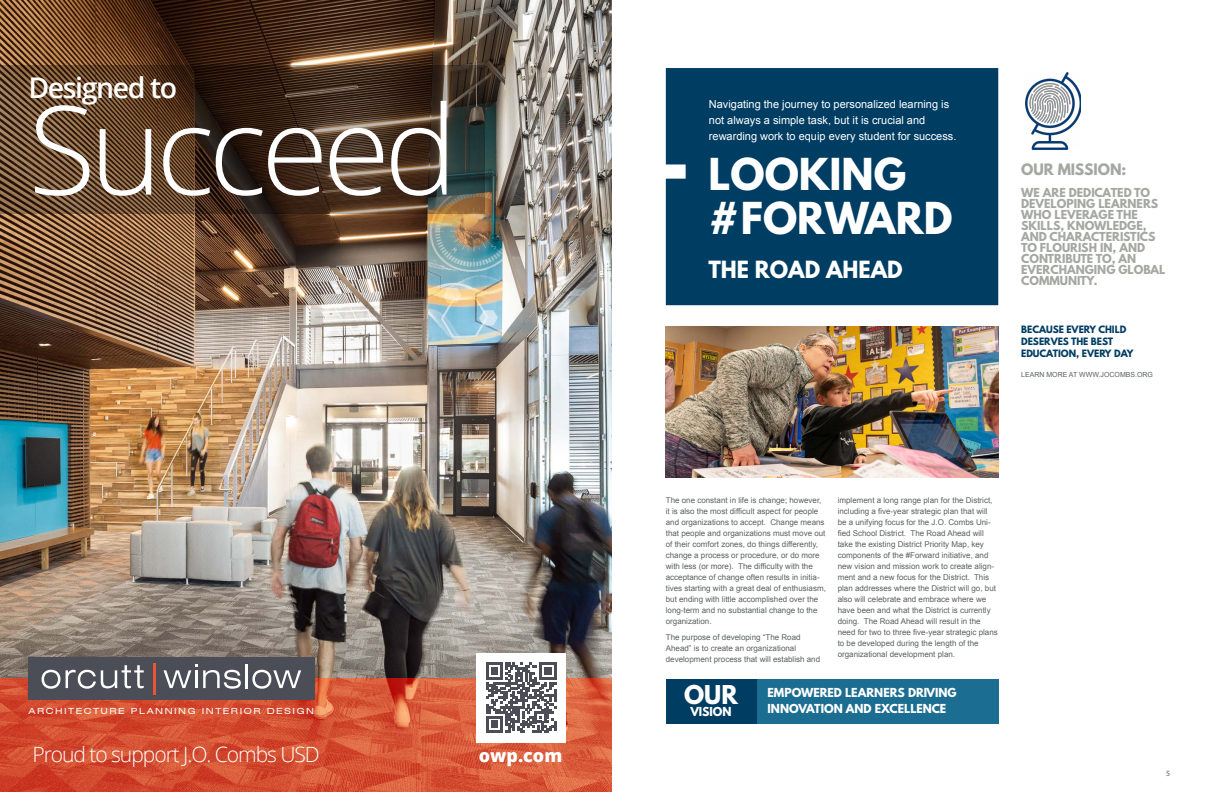
<style>
.page{position:relative;width:1224px;height:792px;background:#fff}
.page>*{position:absolute;margin:0;border:0;box-sizing:border-box;transform-origin:0 0}
.t1{font:300 123.4px "Open Sans";letter-spacing:-.05em;color:#fff}
.t2{font:700 39px/44px "League Spartan";color:#fff}
.t3{font:600 28.5px "Open Sans";letter-spacing:-.05em;color:#fff}
.t4{font:700 23px "League Spartan";color:#fff}
.t5{font:300 21.1px "Open Sans";letter-spacing:-.05em;color:#fff}
.t6{font:700 21px "League Spartan";color:#fff}
.t7{font:800 17.9px "Open Sans";color:#fff}
.t8{font:700 14px "League Spartan";color:#a5a8a1}
.t9{font:700 11px/11px "League Spartan";color:#a5a8a1}
.t10{font:11px/16px "Arial";color:#fff}
.t11{font:700 11px "League Spartan";color:#fff}
.t12{font:700 9px/12px "League Spartan";color:#003d63}
.t13{font:expanded 8.4px "Swiss 721 BT";letter-spacing:.16em;color:#fff;scale:1.1 1}
.t14{font:8px/11px "Arial";color:#5b615f}
.t15{font:8px "Myriad Pro";color:#5b615f}
.t16{font:7px "Arial";color:#5b615f}
</style>
<div class="page">
<div style="left:756px;top:679px;width:242px;height:45px;background:#1b6d92"></div>
<div style="left:666px;top:679px;width:90px;height:45px;background:#003d63"></div>
<div style="left:666px;top:68px;width:332px;height:237px;background:#003d63"></div>
<img style="left:0;top:0;width:611px;height:679px">
<svg style="left:0;top:679px;width:611px;height:113px;background:#d55234"></svg>
<svg style="left:0;top:65px;width:485px;height:149px;background:#4d3726"></svg>
<div style="left:28px;top:658px;width:286px;height:42px;background:#4b4e57"></div>
<hr style="left:154px;top:663px;width:2px;height:31px;background:#ea5532">
<svg style="left:42px;top:670px;width:18px;height:19px"></svg>
<svg style="left:66px;top:665px;width:78px;height:24px"></svg>
<svg style="left:164px;top:664px;width:77px;height:25px"></svg>
<hr style="left:245px;top:664px;width:3px;height:24px;background:#fff">
<svg style="left:252px;top:670px;width:49px;height:19px"></svg>
<div style="left:476px;top:653px;width:90px;height:90px;background:#fff"></div>
<svg style="left:486px;top:663px;width:70px;height:70px"></svg>
<img style="left:1025px;top:72px;width:56px;height:77px">
<img style="left:666px;top:326px;width:332px;height:151px">
<h3 class="t3" style="left:28px;top:68px;width:150px">Designed to</h3>
<h1 class="t1" style="left:28px;top:65px;width:431px">Succeed</h1>
<p class="t13" style="left:29px;top:706px;width:261px">ARCHITECTURE PLANNING INTERIOR DESIGN</p>
<h3 class="t5" style="left:32px;top:740px;width:289px">Proud to support J.O. Combs USD</h3>
<h3 class="t7" style="left:479px;top:742px;width:85px">owp.com</h3>
<h3 class="t10" style="left:709px;top:96px;width:249px">Navigating the journey to personalized learning is not always a simple task, but it is crucial and rewarding work to equip every student for success.</h3>
<h2 class="t2" style="left:708px;top:152px;width:246px">LOOKING #FORWARD</h2>
<h3 class="t6" style="left:708px;top:253px;width:196px">THE ROAD AHEAD</h3>
<h3 class="t8" style="left:1021px;top:158px;width:107px">OUR MISSION:</h3>
<h3 class="t9" style="left:1021px;top:187px;width:146px">WE ARE DEDICATED TO<br>DEVELOPING LEARNERS<br>WHO LEVERAGE THE<br>SKILLS, KNOWLEDGE,<br>AND CHARACTERISTICS<br>TO FLOURISH IN, AND<br>CONTRIBUTE TO, AN<br>EVERCHANGING GLOBAL<br>COMMUNITY.</h3>
<p class="t12" style="left:1021px;top:324px;width:114px">BECAUSE EVERY CHILD<br>DESERVES THE BEST<br>EDUCATION, EVERY DAY</p>
<p class="t16" style="left:1021px;top:370px;width:133px">LEARN MORE AT WWW.JOCOMBS.ORG</p>
<p class="t14" style="left:666px;top:495px;width:162px">The one constant in life is change; however, it is also the most difficult aspect for people and organizations to accept. Change means that people and organizations must move out of their comfort zones, do things differently, change a process or procedure, or do more with less (or more). The difficulty with the acceptance of change often results in initia&shy;tives starting with a great deal of enthusiasm, but ending with little accomplished over the long-term and no substantial change to the organization.</p>
<p class="t14" style="left:666px;top:632px;width:156px">The purpose of developing “The Road<br>Ahead” is to create an organizational development process that will establish and</p>
<p class="t14" style="left:838px;top:495px;width:162px">implement a long range plan for the District, including a five-year strategic plan that will be a unifying focus for the J.O. Combs Uni&shy;fied School District. The Road Ahead will take the existing District Priority Map, key components of the #Forward initiative, and new vision and mission work to create align&shy;ment and a new focus for the District. This plan addresses where the District will go, but also will celebrate and embrace where we have been and what the District is currently doing. The Road Ahead will result in the need for two to three five-year strategic plans to be developed during the length of the organizational development plan.</p>
<h3 class="t4" style="left:684px;top:677px;width:55px">OUR</h3>
<h3 class="t11" style="left:690px;top:703px;width:43px">VISION</h3>
<h3 class="t11" style="left:768px;top:700px;width:180px">INNOVATION AND EXCELLENCE</h3>
<h3 class="t11" style="left:768px;top:684px;width:191px">EMPOWERED LEARNERS DRIVING</h3>
<p class="t15" style="left:1166px;top:768px;width:6px">5</p>
</div>
